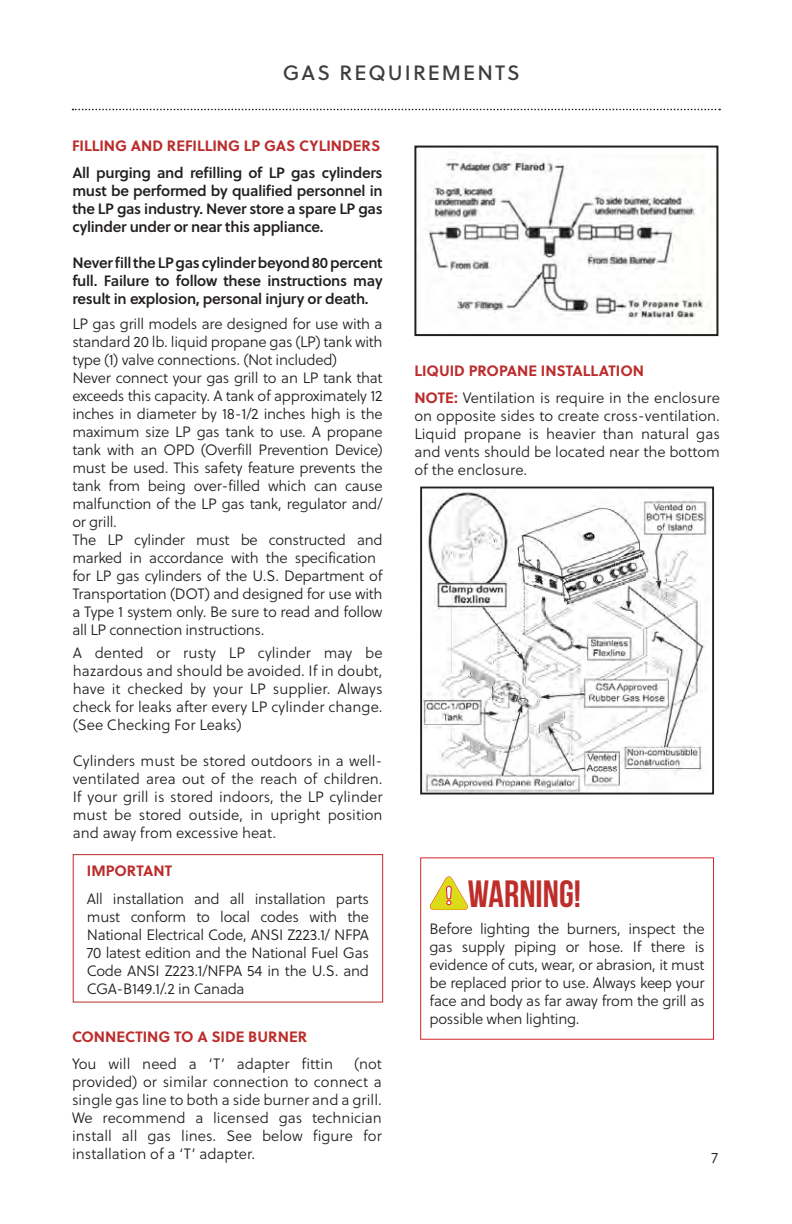
<style>
.page{position:relative;width:792px;height:1224px;background:#fff}
.page>*{position:absolute;margin:0;border:0;box-sizing:border-box;transform-origin:0 0}
.WARNING{font:700 38px "Bebas Neue";color:#bd2e2b}
.Futura_Caps_Parag{font:20.8px "Soleil Bk";letter-spacing:.1em;color:#3e3e3f}
.body_copy{font:15px/18px "Soleil Lt";letter-spacing:-.02em;color:#231f20;text-align:justify}
.body_copy-2{font:15px/18px "Soleil Sb";letter-spacing:-.02em;color:#231f20;text-align:justify}
.LARGER_ALL_RED_CA{font:700 15px "Soleil";color:#bb2d2c}
.body_copy-3{font:15px "Soleil Lt";color:#231f20}
.s1{font-family:"Soleil";font-weight:700;color:#ba2b2b}
</style>
<div class="page">
<svg style="left:73px;top:109px;width:647px;height:1px"></svg>
<div style="left:73px;top:854px;width:310px;height:149px;border:1px solid #ba2b2b"></div>
<img style="left:428px;top:159px;width:280px;height:165px">
<div style="left:414px;top:146px;width:304px;height:190px;border:2px solid #231f20"></div>
<svg style="left:430px;top:876px;width:38px;height:34px"></svg>
<div style="left:420px;top:857px;width:294px;height:183px;border:1px solid #d1232a"></div>
<img style="left:423px;top:491px;width:284px;height:301px">
<div style="left:420px;top:487px;width:294px;height:308px;border:2px solid #231f20"></div>
<p class="Futura_Caps_Parag" style="left:283px;top:57px;width:238px">GAS REQUIREMENTS</p>
<p class="LARGER_ALL_RED_CA" style="left:72px;top:134px;width:310px">FILLING AND REFILLING LP GAS CYLINDERS</p>
<p class="body_copy-2" style="left:72px;top:163px;width:312px">All purging and refilling of LP gas cylinders must be performed by qualified personnel in the LP gas industry. Never store a spare LP gas cylinder under or near this appliance.</p>
<p class="body_copy-2" style="left:72px;top:253px;width:312px">Never fill the LP gas cylinder beyond 80 percent full. Failure to follow these instructions may result in explosion, personal injury or death.</p>
<p class="body_copy" style="left:72px;top:314px;width:312px">LP gas grill models are designed for use with a standard 20 lb. liquid propane gas (LP) tank with type (1) valve connections. (Not included)</p>
<p class="body_copy" style="left:72px;top:368px;width:312px">Never connect your gas grill to an LP tank that exceeds this capacity. A tank of approximately 12 inches in diameter by 18-1/2 inches high is the maximum size LP gas tank to use. A propane tank with an OPD (Overfill Prevention Device) must be used. This safety feature prevents the tank from being over-filled which can cause malfunction of the LP gas tank, regulator and/ or grill.</p>
<p class="body_copy" style="left:72px;top:530px;width:312px;text-align:left">The LP cylinder must be constructed and marked in accordance with the specification for LP gas cylinders of the U.S. Department of Transportation (DOT) and designed for use with a Type 1 system only. Be sure to read and follow all LP connection instructions.</p>
<p class="body_copy" style="left:73px;top:643px;width:311px">A dented or rusty LP cylinder may be hazardous and should be avoided. If in doubt, have it checked by your LP supplier. Always check for leaks after every LP cylinder change. (See Checking For Leaks)</p>
<p class="body_copy" style="left:73px;top:751px;width:311px">Cylinders must be stored outdoors in a well&shy;ventilated area out of the reach of children.<br>If your grill is stored indoors, the LP cylinder must be stored outside, in upright position and away from excessive heat.</p>
<p class="LARGER_ALL_RED_CA" style="left:87px;top:859px;width:87px">IMPORTANT</p>
<p class="body_copy" style="left:87px;top:889px;width:284px">All installation and all installation parts must conform to local codes with the National Electrical Code, ANSI Z223.1/ NFPA 70 latest edition and the National Fuel Gas Code ANSI Z223.1/NFPA 54 in the U.S. and CGA-B149.1/.2 in Canada</p>
<p class="LARGER_ALL_RED_CA" style="left:72px;top:1025px;width:237px">CONNECTING TO A SIDE BURNER</p>
<p class="body_copy-3" style="left:72px;top:1053px;width:263px">You will need a ‘T’ adapter fittin</p>
<p class="body_copy" style="left:72px;top:1055px;width:311px;text-indent:282px">(not provided) or similar connection to connect a single gas line to both a side burner and a grill.<br>We recommend a licensed gas technician install all gas lines. See below figure for installation of a ‘T’ adapter.</p>
<p class="LARGER_ALL_RED_CA" style="left:414px;top:359px;width:231px">LIQUID PROPANE INSTALLATION</p>
<p class="body_copy" style="left:414px;top:389px;width:307px"><span class="s1">NOTE:</span> Ventilation is require in the enclosure on opposite sides to create cross-ventilation.<br>Liquid propane is heavier than natural gas and vents should be located near the bottom of the enclosure.</p>
<p class="WARNING" style="left:468px;top:873px;width:115px">WARNING!</p>
<p class="body_copy" style="left:430px;top:920px;width:277px">Before lighting the burners, inspect the gas supply piping or hose. If there is evidence of cuts, wear, or abrasion, it must be replaced prior to use. Always keep your face and body as far away from the grill as possible when lighting.</p>
<p class="body_copy" style="left:711px;top:1149px;width:8px">7</p>
</div>
